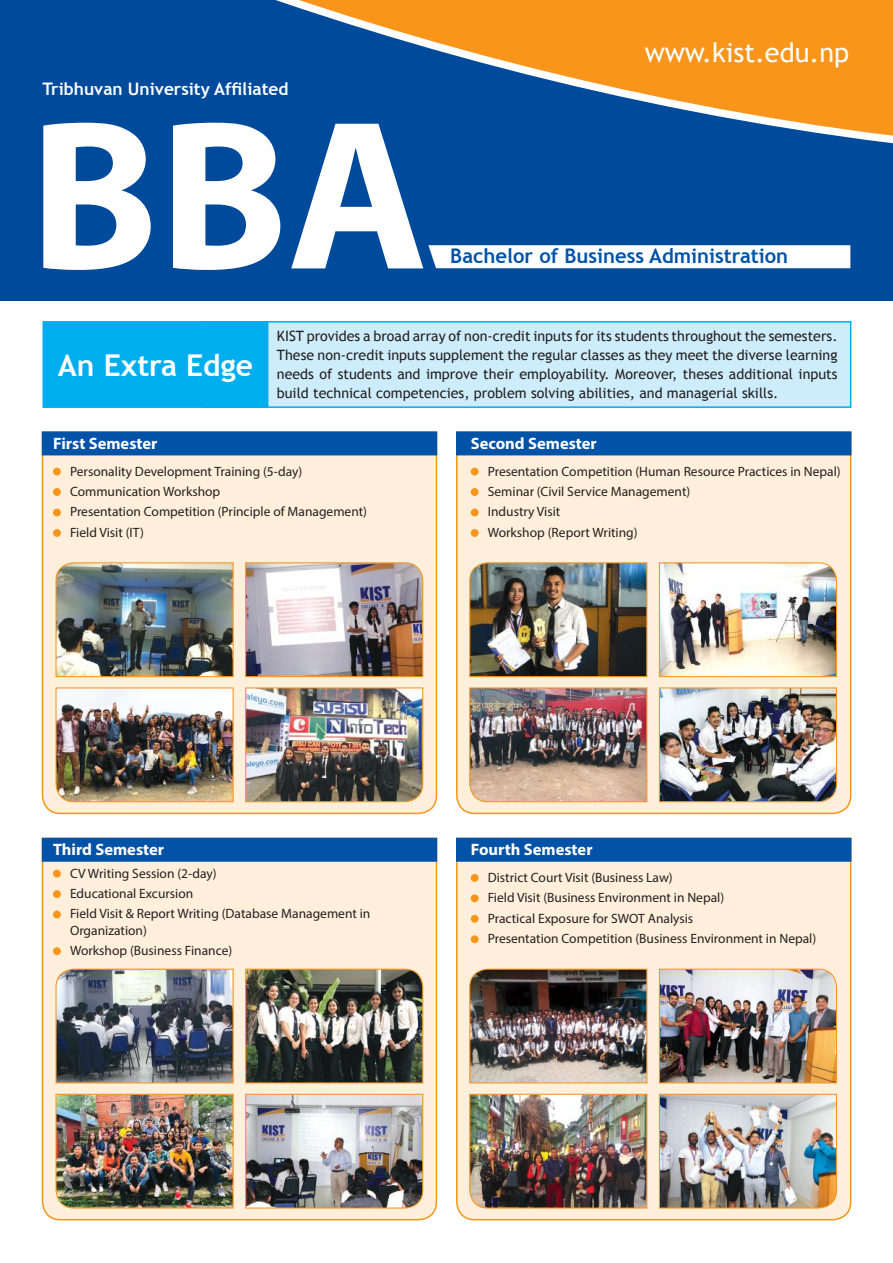
<style>
.page{position:relative;width:893px;height:1263px;background:#fff}
.page>*{position:absolute;margin:0;border:0;box-sizing:border-box;transform-origin:0 0}
.t1{font:700 30px "Trebuchet MS";color:#fff}
.t2{font:27px "Trebuchet MS";color:#fff}
.t3{font:700 20.25px "Trebuchet MS";color:#0252a7}
.t4{font:700 17.25px "Trebuchet MS";color:#fff}
.t5{font:700 16.5px "Myriad Pro";color:#fff}
.t6{font:14.25px/18.8px "Trebuchet MS";color:#241f1f;text-align:justify}
.t7{font:13.5px/20.4px "Myriad Pro";color:#241f1f}
</style>
<div class="page">
<div style="left:41px;top:431px;width:397px;height:384px;background:#ffefdb"></div>
<div style="left:41px;top:837px;width:397px;height:384px;background:#ffefdb"></div>
<div style="left:456px;top:431px;width:396px;height:384px;background:#ffefdb"></div>
<div style="left:456px;top:837px;width:396px;height:384px;background:#ffefdb"></div>
<div style="left:42px;top:431px;width:395px;height:24px;background:#0252a7;border:2px solid #0252a7"></div>
<div style="left:42px;top:838px;width:395px;height:24px;background:#0252a7;border:2px solid #0252a7"></div>
<div style="left:456px;top:431px;width:395px;height:24px;background:#0252a7;border:2px solid #0252a7"></div>
<div style="left:456px;top:838px;width:395px;height:24px;background:#0252a7;border:2px solid #0252a7"></div>
<div style="left:0;top:0;width:893px;height:301px;background:#004a9b"></div>
<svg style="left:73px;top:0;width:820px;height:144px"></svg>
<svg style="left:43px;top:123px;width:380px;height:147px;fill:#fff"></svg>
<img style="left:55px;top:562px;width:179px;height:116px">
<img style="left:55px;top:968px;width:179px;height:116px">
<img style="left:469px;top:562px;width:179px;height:116px">
<img style="left:469px;top:968px;width:179px;height:116px">
<img style="left:245px;top:562px;width:179px;height:116px">
<img style="left:245px;top:968px;width:179px;height:116px">
<img style="left:658px;top:562px;width:180px;height:116px">
<img style="left:658px;top:968px;width:180px;height:116px">
<img style="left:55px;top:687px;width:179px;height:116px">
<img style="left:55px;top:1093px;width:179px;height:116px">
<img style="left:469px;top:687px;width:179px;height:116px">
<img style="left:469px;top:1093px;width:179px;height:116px">
<img style="left:245px;top:687px;width:179px;height:116px">
<img style="left:245px;top:1093px;width:179px;height:116px">
<img style="left:658px;top:687px;width:180px;height:116px">
<img style="left:658px;top:1093px;width:180px;height:116px">
<div style="left:53px;top:468px;width:8px;height:7px;background:#f9951b;border-radius:50%"></div>
<div style="left:53px;top:488px;width:8px;height:8px;background:#f9951b;border-radius:50%"></div>
<div style="left:53px;top:509px;width:8px;height:7px;background:#f9951b;border-radius:50%"></div>
<div style="left:53px;top:529px;width:8px;height:8px;background:#f9951b;border-radius:50%"></div>
<div style="left:53px;top:870px;width:8px;height:7px;background:#f9951b;border-radius:50%"></div>
<div style="left:53px;top:890px;width:8px;height:8px;background:#f9951b;border-radius:50%"></div>
<div style="left:53px;top:911px;width:8px;height:7px;background:#f9951b;border-radius:50%"></div>
<div style="left:53px;top:947px;width:8px;height:8px;background:#f9951b;border-radius:50%"></div>
<div style="left:471px;top:468px;width:8px;height:7px;background:#f9951b;border-radius:50%"></div>
<div style="left:471px;top:488px;width:8px;height:8px;background:#f9951b;border-radius:50%"></div>
<div style="left:471px;top:509px;width:8px;height:7px;background:#f9951b;border-radius:50%"></div>
<div style="left:471px;top:529px;width:8px;height:8px;background:#f9951b;border-radius:50%"></div>
<div style="left:471px;top:874px;width:8px;height:8px;background:#f9951b;border-radius:50%"></div>
<div style="left:471px;top:894px;width:8px;height:8px;background:#f9951b;border-radius:50%"></div>
<div style="left:471px;top:915px;width:8px;height:8px;background:#f9951b;border-radius:50%"></div>
<div style="left:471px;top:935px;width:8px;height:8px;background:#f9951b;border-radius:50%"></div>
<div style="left:203px;top:321px;width:648px;height:87px;background:#cdedfc;border:2px solid #00aeef"></div>
<div style="left:43px;top:321px;width:225px;height:87px;background:#00aeef;border:2px solid #00aeef"></div>
<div style="left:428px;top:245px;width:422px;height:23px;background:#fff"></div>
<p class="t4" style="left:43px;top:78px;width:247px">Tribhuvan University Affiliated</p>
<h2 class="t2" style="left:645px;top:37px;width:206px">www.kist.edu.np</h2>
<h3 class="t3" style="left:450px;top:243px;width:339px">Bachelor of Business Administration</h3>
<h1 class="t1" style="left:58px;top:346px;width:196px">An Extra Edge</h1>
<p class="t6" style="left:277px;top:327px;width:562px">KIST provides a broad array of non-credit inputs for its students throughout the semesters.<br>These non-credit inputs supplement the regular classes as they meet the diverse learning needs of students and improve their employability. Moreover, theses additional inputs build technical competencies, problem solving abilities, and managerial skills.</p>
<p class="t5" style="left:53px;top:432px;width:106px">First Semester</p>
<p class="t7" style="left:70px;top:461px;width:299px">Personality Development Training (5-day)<br>Communication Workshop<br>Presentation Competition (Principle of Management)<br>Field Visit (IT)</p>
<p class="t5" style="left:471px;top:432px;width:128px">Second Semester</p>
<p class="t7" style="left:488px;top:461px;width:355px">Presentation Competition (Human Resource Practices in Nepal)<br>Seminar (Civil Service Management)<br>Industry Visit<br>Workshop (Report Writing)</p>
<p class="t5" style="left:53px;top:839px;width:113px">Third Semester</p>
<p class="t7" style="left:70px;top:863px;width:302px">CV Writing Session (2-day)<br>Educational Excursion<br>Field Visit &amp; Report Writing (Database Management in</p>
<p class="t7" style="left:70px;top:920px;width:164px">Organization)<br>Workshop (Business Finance)</p>
<p class="t5" style="left:471px;top:839px;width:123px">Fourth Semester</p>
<p class="t7" style="left:488px;top:867px;width:330px">District Court Visit (Business Law)<br>Field Visit (Business Environment in Nepal)<br>Practical Exposure for SWOT Analysis<br>Presentation Competition (Business Environment in Nepal)</p>
</div>
